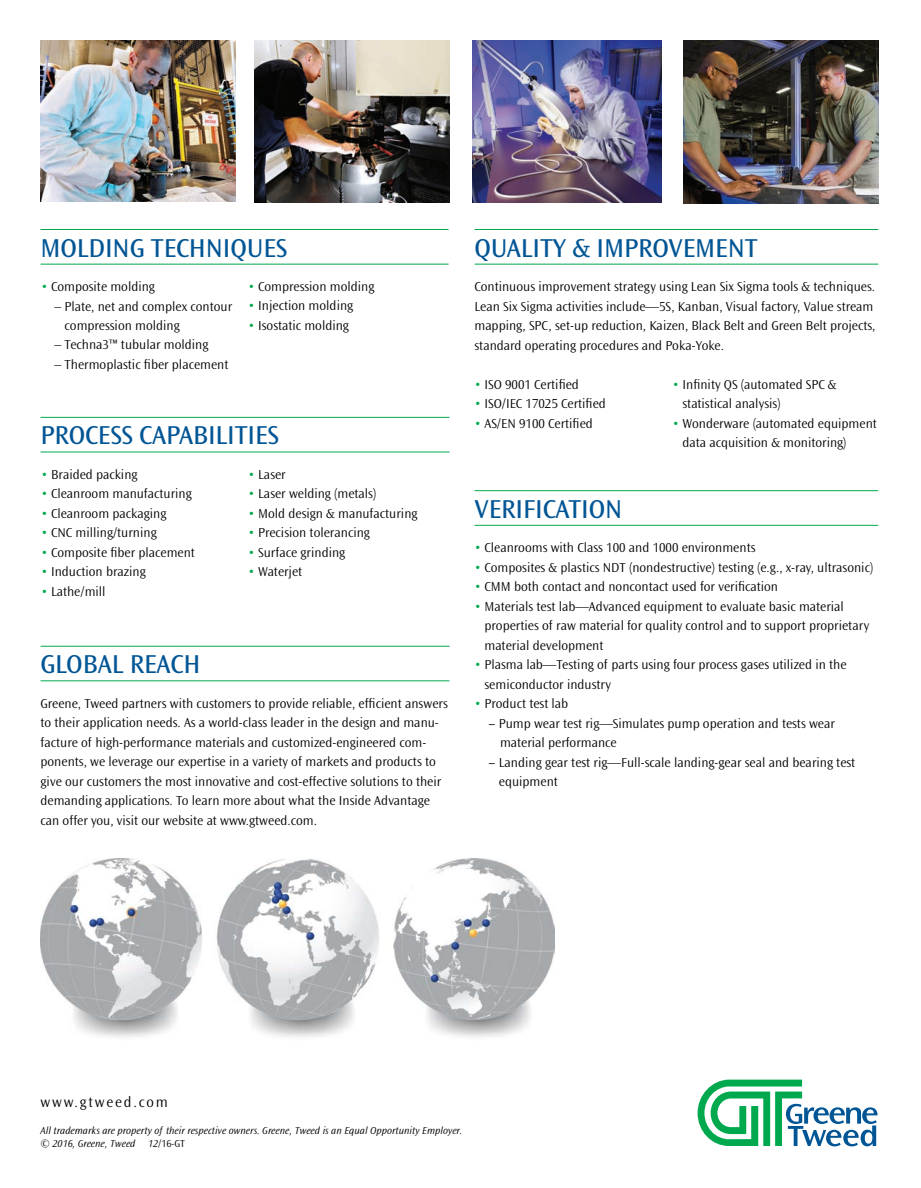
<style>
.page{position:relative;width:921px;height:1188px;background:#fff}
.page>*{position:absolute;margin:0;border:0;box-sizing:border-box;transform-origin:0 0}
.t1{font:27px "Ocean Sans Std";letter-spacing:-.005em;color:#005595}
.t2{font:300 15px "Ocean Sans Std";letter-spacing:.12em;color:#000001}
.t3{font:300 13.5px/19.5px "Ocean Sans Std";color:#000001}
.t4{font:italic 300 10.5px/13.5px "Ocean Sans Std";color:#000001}
.s1{color:#00a94e}
.s2{font-family:"Nimbus San"}
.s3{font-style:normal}
</style>
<div class="page">
<img style="left:472px;top:40px;width:189px;height:162px">
<img style="left:40px;top:40px;width:195px;height:162px">
<hr style="left:474px;top:490px;width:404px;height:1px;background:#00a94e">
<hr style="left:474px;top:525px;width:404px;height:1px;background:#00a94e">
<img style="left:41px;top:859px;width:513px;height:178px">
<hr style="left:41px;top:646px;width:408px;height:1px;background:#00a94e">
<hr style="left:41px;top:680px;width:408px;height:1px;background:#00a94e">
<svg style="left:697px;top:1080px;width:180px;height:66px"></svg>
<hr style="left:41px;top:417px;width:408px;height:1px;background:#00a94e">
<hr style="left:41px;top:452px;width:408px;height:1px;background:#00a94e">
<img style="left:683px;top:40px;width:195px;height:164px">
<img style="left:255px;top:40px;width:194px;height:162px">
<hr style="left:41px;top:229px;width:407px;height:1px;background:#00a94e">
<hr style="left:41px;top:264px;width:407px;height:1px;background:#00a94e">
<hr style="left:474px;top:229px;width:404px;height:1px;background:#00a94e">
<hr style="left:474px;top:264px;width:404px;height:1px;background:#00a94e">
<h1 class="t1" style="left:40px;top:233px;width:248px">MOLDING TECHNIQUES</h1>
<p class="t3" style="left:41px;top:277px;width:115px"><span class="s1">•</span> Composite molding</p>
<p class="t3" style="left:65px;top:296px;width:169px;text-indent:-10px">– Plate, net and complex contour compression molding</p>
<p class="t3" style="left:55px;top:335px;width:155px">– Techna3™ tubular molding</p>
<p class="t3" style="left:55px;top:355px;width:175px">– Thermoplastic fiber placement</p>
<p class="t3" style="left:248px;top:277px;width:128px"><span class="s1">•</span> Compression molding</p>
<p class="t3" style="left:248px;top:296px;width:106px"><span class="s1">•</span> Injection molding</p>
<p class="t3" style="left:248px;top:316px;width:102px"><span class="s1">•</span> Isostatic molding</p>
<h1 class="t1" style="left:40px;top:421px;width:240px">PROCESS CAPABILITIES</h1>
<p class="t3" style="left:41px;top:465px;width:98px"><span class="s1">•</span> Braided packing</p>
<p class="t3" style="left:41px;top:484px;width:152px"><span class="s1">•</span> Cleanroom manufacturing</p>
<p class="t3" style="left:41px;top:504px;width:127px"><span class="s1">•</span> Cleanroom packaging</p>
<p class="t3" style="left:41px;top:523px;width:117px"><span class="s1">•</span> CNC milling/turning</p>
<p class="t3" style="left:41px;top:543px;width:155px"><span class="s1">•</span> Composite fiber placement</p>
<p class="t3" style="left:41px;top:562px;width:106px"><span class="s1">•</span> Induction brazing</p>
<p class="t3" style="left:41px;top:582px;width:66px"><span class="s1">•</span> Lathe/mill</p>
<p class="t3" style="left:248px;top:465px;width:39px"><span class="s1">•</span> Laser</p>
<p class="t3" style="left:248px;top:484px;width:129px"><span class="s1">•</span> Laser welding (metals)</p>
<p class="t3" style="left:248px;top:504px;width:171px"><span class="s1">•</span> Mold design &amp; manufacturing</p>
<p class="t3" style="left:248px;top:523px;width:123px"><span class="s1">•</span> Precision tolerancing</p>
<p class="t3" style="left:248px;top:543px;width:98px"><span class="s1">•</span> Surface grinding</p>
<p class="t3" style="left:248px;top:562px;width:56px"><span class="s1">•</span> Waterjet</p>
<h1 class="t1" style="left:40px;top:649px;width:161px">GLOBAL REACH</h1>
<p class="t3" style="left:40px;top:694px;width:409px">Greene, Tweed partners with customers to provide reliable, efficient answers to their application needs. As a world-class leader in the design and manu&shy;facture of high-performance materials and customized-engineered com&shy;ponents, we leverage our expertise in a variety of markets and products to give our customers the most innovative and cost-effective solutions to their demanding applications. To learn more about what the Inside Advantage can offer you, visit our website at www.gtweed.com.</p>
<h1 class="t1" style="left:474px;top:233px;width:284px">QUALITY &amp; IMPROVEMENT</h1>
<p class="t3" style="left:474px;top:277px;width:402px">Continuous improvement strategy using Lean Six Sigma tools &amp; techniques.<br>Lean Six Sigma activities include—5S, Kanban, Visual factory, Value stream mapping, SPC, set-up reduction, Kaizen, Black Belt and Green Belt projects, standard operating procedures and Poka-Yoke.</p>
<p class="t3" style="left:474px;top:375px;width:106px"><span class="s1">•</span> ISO 9001 Certified</p>
<p class="t3" style="left:474px;top:394px;width:133px"><span class="s1">•</span> ISO/IEC 17025 Certified</p>
<p class="t3" style="left:474px;top:414px;width:120px"><span class="s1">•</span> AS/EN 9100 Certified</p>
<p class="t3" style="left:682px;top:375px;width:155px;text-indent:-10px"><span class="s1">•</span> Infinity QS (automated SPC &amp; statistical analysis)</p>
<p class="t3" style="left:682px;top:414px;width:196px;text-indent:-10px"><span class="s1">•</span> Wonderware (automated equipment data acquisition &amp; monitoring)</p>
<h1 class="t1" style="left:474px;top:494px;width:149px">VERIFICATION</h1>
<p class="t3" style="left:474px;top:538px;width:282px"><span class="s1">•</span> Cleanrooms with Class 100 and 1000 environments</p>
<p class="t3" style="left:474px;top:558px;width:400px"><span class="s1">•</span> Composites &amp; plastics NDT (nondestructive) testing (e.g., x-ray, ultrasonic)</p>
<p class="t3" style="left:474px;top:577px;width:305px"><span class="s1">•</span> CMM both contact and noncontact used for verification</p>
<p class="t3" style="left:484px;top:597px;width:386px;text-indent:-10px"><span class="s1">•</span> Materials test lab—Advanced equipment to evaluate basic material properties of raw material for quality control and to support proprietary material development</p>
<p class="t3" style="left:484px;top:655px;width:363px;text-indent:-10px"><span class="s1">•</span> Plasma lab—Testing of parts using four process gases utilized in the semiconductor industry</p>
<p class="t3" style="left:474px;top:694px;width:95px"><span class="s1">•</span> Product test lab</p>
<p class="t3" style="left:500px;top:714px;width:336px;text-indent:-12px"><span class="s2">–</span> Pump wear test rig—Simulates pump operation and tests wear material performance</p>
<p class="t3" style="left:498px;top:753px;width:358px;text-indent:-11px"><span class="s2">–</span> Landing gear test rig—Full-scale landing-gear seal and bearing test equipment</p>
<p class="t2" style="left:40px;top:1094px;width:129px">www.gtweed.com</p>
<p class="t4" style="left:40px;top:1124px;width:423px">All trademarks are property of their respective owners. Greene, Tweed is an Equal Opportunity Employer. © 2016, Greene, Tweed 12<span class="s3">/16-GT</span></p>
</div>
